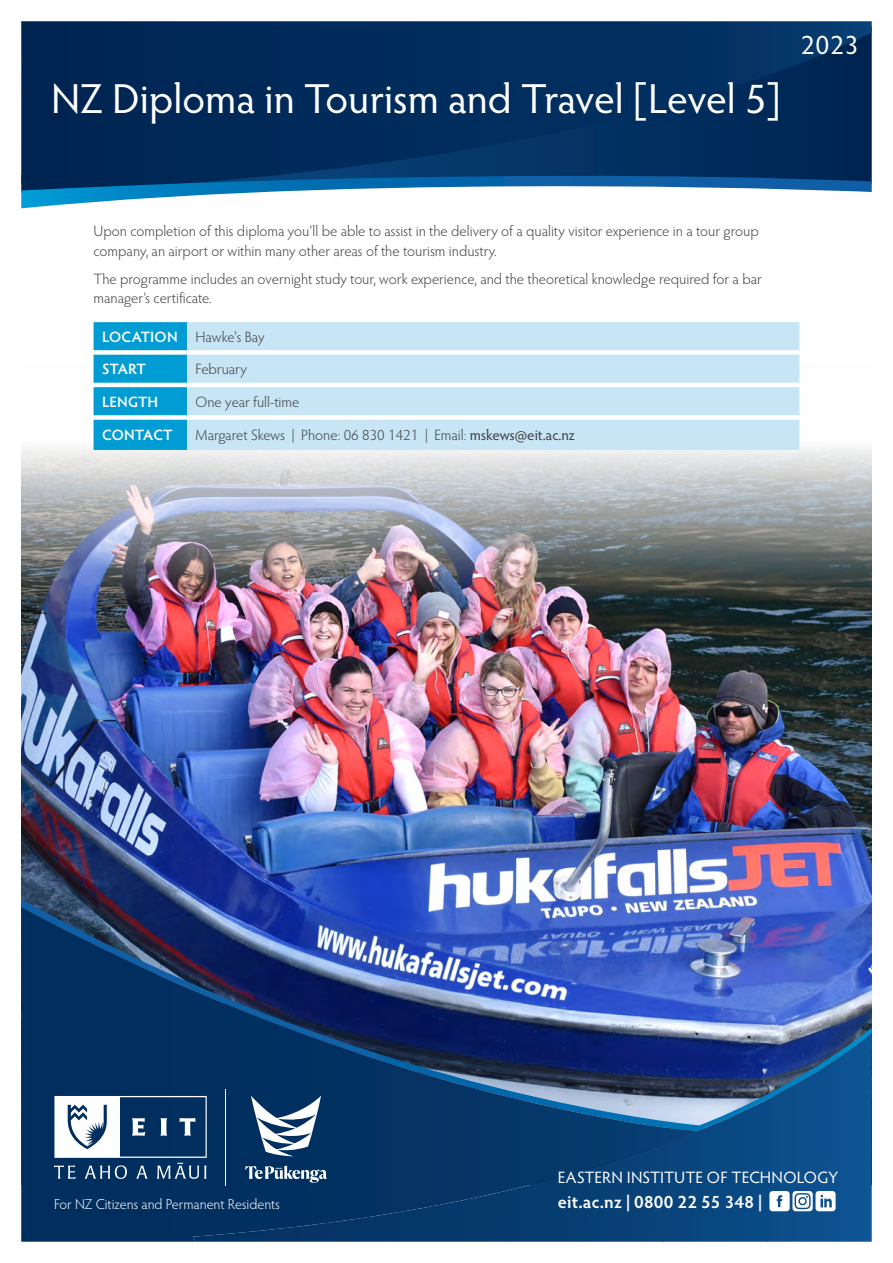
<style>
.page{position:relative;width:893px;height:1263px;background:#fff}
.page>*{position:absolute;margin:0;border:0;box-sizing:border-box;transform-origin:0 0}
.t1{font:42px "Hypatia Sans Pro";letter-spacing:-.005em;color:#fff}
.t2{font:27px "Hypatia Sans Pro";color:#fff}
.t3{font:600 18px "Hypatia Sans Pro";letter-spacing:.01em;color:#fff}
.t4{font:16.5px "Hypatia Sans Pro";letter-spacing:.005em;color:#fff}
.t5{font:300 15px/19.5px "Hypatia Sans Pro";color:#3e3e3f}
.t6{font:600 15px/32.5px "Hypatia Sans Pro";color:#fff}
.t7{font:300 14.4px "Hypatia Sans Pro";letter-spacing:-.005em;color:#fff}
.s1{font-weight:300;color:#3e3e3f}
.s2{font-weight:400}
</style>
<div class="page">
<img style="left:21px;top:364px;width:851px;height:535px">
<svg style="left:94px;top:322px;width:93px;height:128px;background:#1ba7d9"></svg>
<svg style="left:187px;top:322px;width:612px;height:128px;background:#cce7f5"></svg>
<svg style="left:21px;top:21px;width:851px;height:150px;background:#012b5b"></svg>
<svg style="left:21px;top:171px;width:851px;height:37px"></svg>
<img style="left:21px;top:899px;width:851px;height:343px">
<svg style="left:21px;top:1034px;width:676px;height:208px;background:#0b3667"></svg>
<img style="left:697px;top:1085px;width:70px;height:14px">
<img style="left:767px;top:1033px;width:105px;height:209px">
<img style="left:662px;top:1099px;width:106px;height:46px">
<img style="left:505px;top:1144px;width:158px;height:98px">
<img style="left:193px;top:1191px;width:314px;height:51px">
<hr style="left:226px;top:1089px;width:1px;height:96px;background:#fff">
<svg style="left:251px;top:1096px;width:70px;height:60px"></svg>
<svg style="left:245px;top:1165px;width:82px;height:18px"></svg>
<svg style="left:54px;top:1096px;width:153px;height:83px"></svg>
<svg style="left:769px;top:1191px;width:67px;height:20px"></svg>
<h1 class="t1" style="left:51px;top:70px;width:731px">NZ Diploma in Tourism and Travel [Level 5]</h1>
<h2 class="t2" style="left:801px;top:27px;width:59px">2023</h2>
<p class="t5" style="left:94px;top:221px;width:667px">Upon completion of this diploma you’ll be able to assist in the delivery of a quality visitor experience in a tour group company, an airport or within many other areas of the tourism industry.</p>
<p class="t5" style="left:94px;top:269px;width:670px">The programme includes an overnight study tour, work experience, and the theoretical knowledge required for a bar manager’s certificate.</p>
<p class="t6" style="left:102px;top:320px;width:164px">LOCATION <span class="s1">Hawke's Bay<br></span>START</p>
<p class="t5" style="left:196px;top:359px;width:53px">February</p>
<p class="t6" style="left:102px;top:385px;width:58px">LENGTH</p>
<p class="t5" style="left:196px;top:391px;width:105px">One year full-time</p>
<p class="t6" style="left:102px;top:418px;width:72px">CONTACT</p>
<p class="t5" style="left:196px;top:425px;width:381px">Margaret Skews | Phone: 06 830 1421 | Email: <span class="s2">mskews@eit.ac.nz</span></p>
<p class="t7" style="left:54px;top:1195px;width:228px">For NZ Citizens and Permanent Residents</p>
<p class="t4" style="left:558px;top:1166px;width:282px">EASTERN INSTITUTE OF TECHNOLOGY</p>
<p class="t3" style="left:558px;top:1189px;width:206px">eit.ac.nz | 0800 22 55 348 |</p>
</div>
